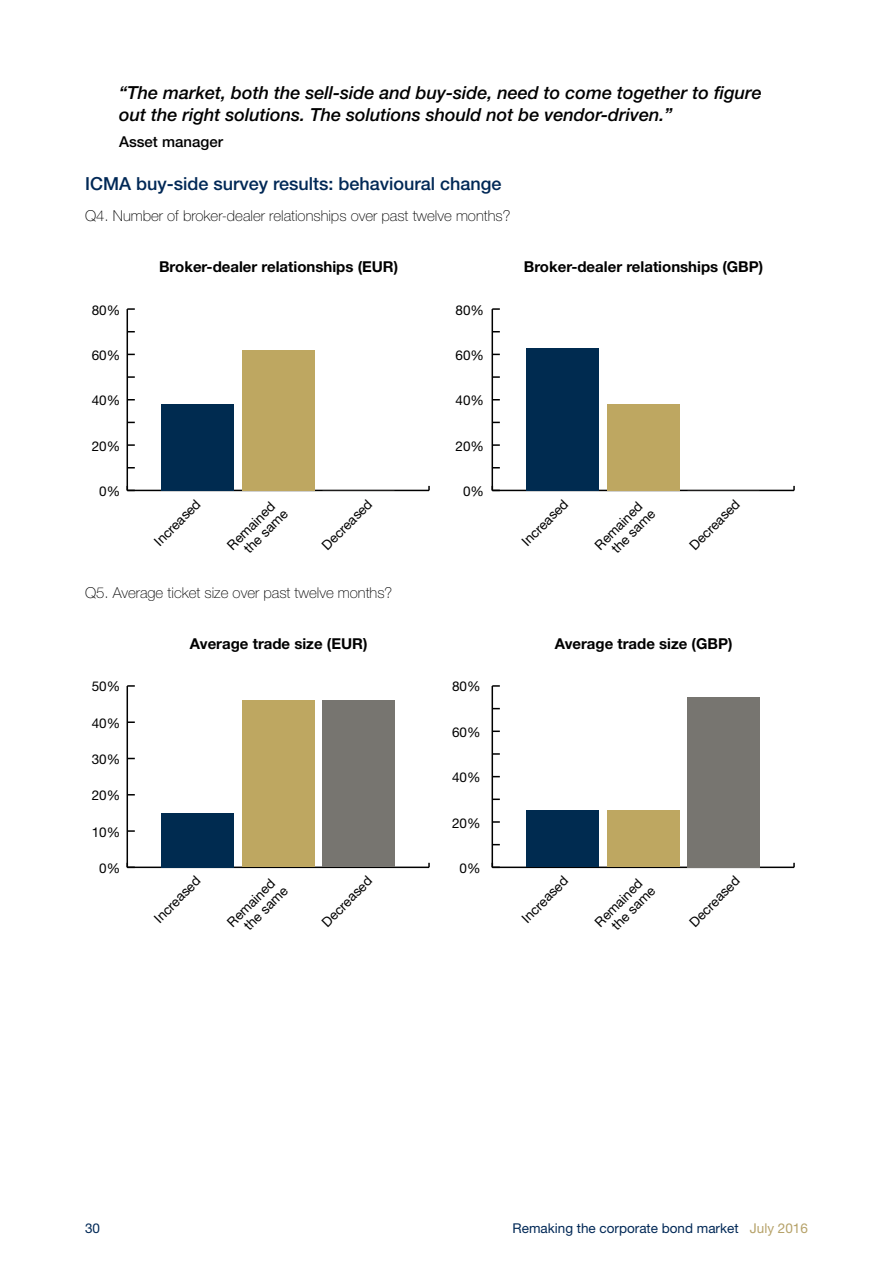
<style>
.page{position:relative;width:893px;height:1263px;background:#fff}
.page>*{position:absolute;margin:0;border:0;box-sizing:border-box;transform-origin:0 0}
.t1{font:italic 500 18px/21.6px "Helvetica Neue";color:#000}
.t2{font:500 18px "Helvetica Neue";color:#002856}
.t3{font:700 15px "Helvetica Neue";color:#000}
.t4{font:100 15px "Helvetica Neue";color:#000}
.t5{font:500 15px "Helvetica Neue";color:#000}
.t6{font:13.5px/14.2px "Helvetica Neue";color:#000;text-align:right}
.t7{font:13.5px "Helvetica Neue";color:#002856}
.s1{color:#b6a269}
</style>
<div class="page">
<hr style="left:127px;top:490px;width:302px;height:1px;background:#000">
<hr style="left:127px;top:309px;width:1px;height:181px;background:#000">
<svg style="left:128px;top:444px;width:7px;height:2px"></svg>
<svg style="left:128px;top:376px;width:7px;height:2px"></svg>
<svg style="left:127px;top:308px;width:8px;height:2px"></svg>
<div style="left:242px;top:350px;width:72px;height:140px;background:#bea761"></div>
<div style="left:161px;top:404px;width:73px;height:86px;background:#002b50"></div>
<hr style="left:492px;top:490px;width:302px;height:1px;background:#000">
<hr style="left:492px;top:309px;width:1px;height:181px;background:#000">
<svg style="left:493px;top:444px;width:7px;height:2px"></svg>
<svg style="left:493px;top:376px;width:7px;height:2px"></svg>
<svg style="left:492px;top:308px;width:8px;height:2px"></svg>
<div style="left:607px;top:404px;width:72px;height:86px;background:#bea761"></div>
<div style="left:526px;top:348px;width:73px;height:142px;background:#002b50"></div>
<hr style="left:127px;top:866px;width:302px;height:2px;background:#000">
<hr style="left:127px;top:686px;width:1px;height:181px;background:#000">
<svg style="left:128px;top:830px;width:7px;height:2px"></svg>
<svg style="left:128px;top:721px;width:7px;height:2px"></svg>
<svg style="left:127px;top:685px;width:8px;height:2px"></svg>
<div style="left:322px;top:700px;width:73px;height:167px;background:#777570"></div>
<div style="left:242px;top:700px;width:72px;height:167px;background:#bea761"></div>
<div style="left:161px;top:813px;width:73px;height:54px;background:#002b50"></div>
<hr style="left:492px;top:866px;width:302px;height:2px;background:#000">
<hr style="left:492px;top:686px;width:1px;height:181px;background:#000">
<svg style="left:493px;top:821px;width:7px;height:2px"></svg>
<svg style="left:493px;top:798px;width:7px;height:2px"></svg>
<svg style="left:493px;top:753px;width:7px;height:2px"></svg>
<svg style="left:493px;top:730px;width:7px;height:2px"></svg>
<svg style="left:492px;top:685px;width:8px;height:2px"></svg>
<div style="left:687px;top:697px;width:73px;height:170px;background:#777570"></div>
<div style="left:607px;top:811px;width:72px;height:56px;background:#bea761"></div>
<div style="left:526px;top:811px;width:73px;height:56px;background:#002b50"></div>
<h1 class="t1" style="left:119px;top:82px;width:644px">“The market, both the sell-side and buy-side, need to come together to figure out the right solutions. The solutions should not be vendor-driven.”</h1>
<p class="t5" style="left:119px;top:133px;width:105px">Asset manager</p>
<h1 class="t2" style="left:85px;top:173px;width:418px">ICMA buy-side survey results: behavioural change</h1>
<p class="t4" style="left:85px;top:207px;width:427px">Q4. Number of broker-dealer relationships over past twelve months?</p>
<p class="t3" style="left:159px;top:258px;width:241px">Broker-dealer relationships (EUR)</p>
<p class="t3" style="left:524px;top:258px;width:241px">Broker-dealer relationships (GBP)</p>
<p class="t6" style="left:92px;top:302px;width:30px">80%</p>
<p class="t6" style="left:92px;top:348px;width:30px">60%</p>
<p class="t6" style="left:92px;top:393px;width:30px">40%</p>
<p class="t6" style="left:92px;top:439px;width:30px">20%</p>
<p class="t6" style="left:99px;top:484px;width:23px">0%</p>
<p class="t6" style="left:455px;top:302px;width:30px">80%</p>
<p class="t6" style="left:455px;top:348px;width:30px">60%</p>
<p class="t6" style="left:455px;top:393px;width:30px">40%</p>
<p class="t6" style="left:455px;top:439px;width:30px">20%</p>
<p class="t6" style="left:463px;top:484px;width:23px">0%</p>
<p class="t6" style="left:151px;top:538px;width:61px;rotate:-45deg">Increased</p>
<p class="t6" style="left:319px;top:542px;width:66px;rotate:-45deg">Decreased</p>
<p class="t6" style="left:592px;top:542px;width:66px;rotate:-45deg">Remained the same</p>
<p class="t6" style="left:519px;top:538px;width:61px;rotate:-45deg">Increased</p>
<p class="t6" style="left:686px;top:542px;width:66px;rotate:-45deg">Decreased</p>
<p class="t6" style="left:224px;top:542px;width:66px;rotate:-45deg">Remained the same</p>
<p class="t4" style="left:85px;top:584px;width:309px">Q5. Average ticket size over past twelve months?</p>
<p class="t3" style="left:190px;top:634px;width:179px">Average trade size (EUR)</p>
<p class="t3" style="left:555px;top:634px;width:179px">Average trade size (GBP)</p>
<p class="t6" style="left:92px;top:679px;width:30px">50%</p>
<p class="t6" style="left:92px;top:716px;width:30px">40%</p>
<p class="t6" style="left:92px;top:752px;width:30px">30%</p>
<p class="t6" style="left:92px;top:788px;width:30px">20%</p>
<p class="t6" style="left:92px;top:824px;width:30px">10%</p>
<p class="t6" style="left:99px;top:861px;width:23px">0%</p>
<p class="t6" style="left:452px;top:679px;width:30px">80%</p>
<p class="t6" style="left:452px;top:725px;width:30px">60%</p>
<p class="t6" style="left:452px;top:770px;width:30px">40%</p>
<p class="t6" style="left:452px;top:815px;width:30px">20%</p>
<p class="t6" style="left:459px;top:861px;width:23px">0%</p>
<p class="t6" style="left:151px;top:915px;width:61px;rotate:-45deg">Increased</p>
<p class="t6" style="left:319px;top:919px;width:66px;rotate:-45deg">Decreased</p>
<p class="t6" style="left:592px;top:919px;width:66px;rotate:-45deg">Remained the same</p>
<p class="t6" style="left:519px;top:915px;width:61px;rotate:-45deg">Increased</p>
<p class="t6" style="left:686px;top:919px;width:66px;rotate:-45deg">Decreased</p>
<p class="t6" style="left:224px;top:919px;width:66px;rotate:-45deg">Remained the same</p>
<p class="t7" style="left:85px;top:1220px;width:17px">30</p>
<p class="t7" style="left:513px;top:1220px;width:297px">Remaking the corporate bond market <span class="s1">July 2016</span></p>
</div>
